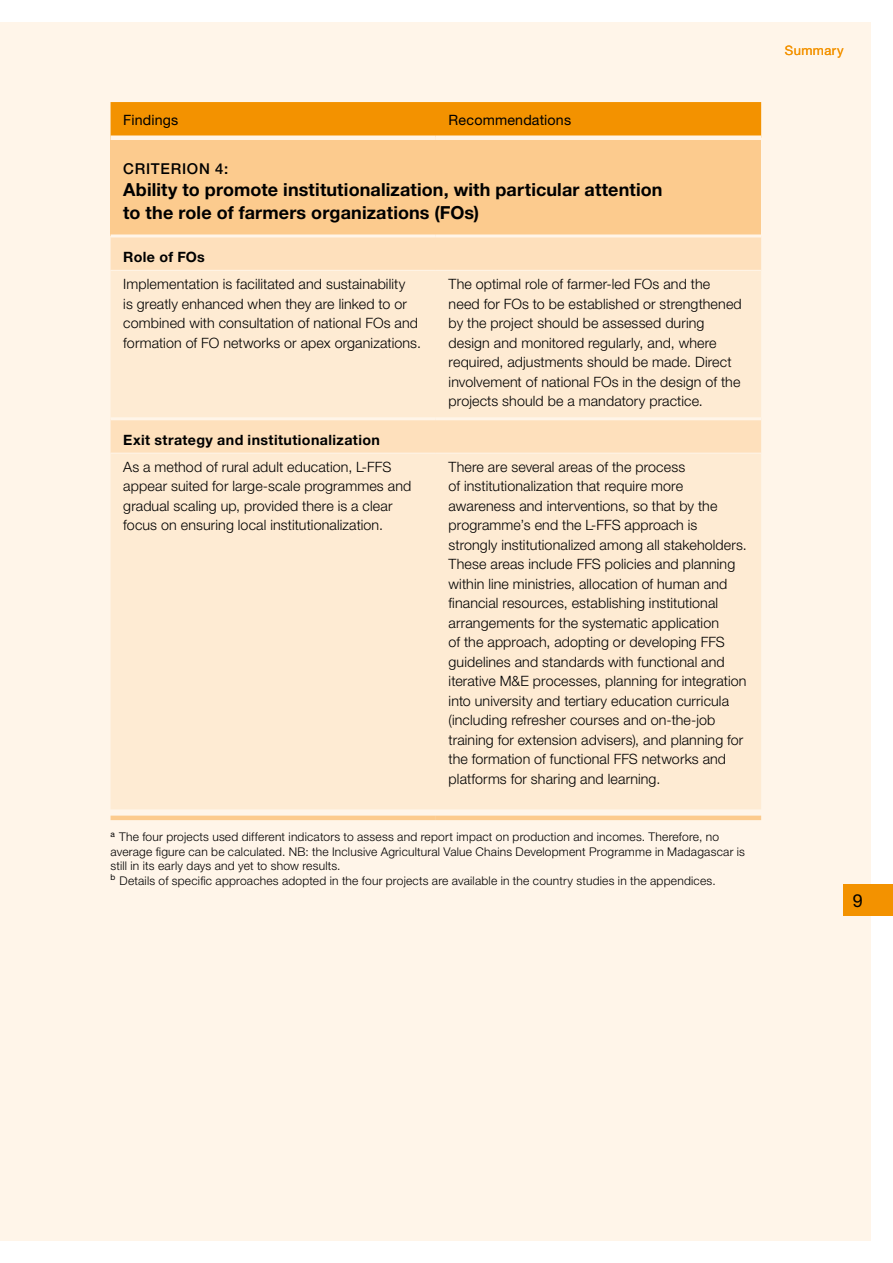
<style>
.page{position:relative;width:893px;height:1263px;background:#fff5e9}
.page>*{position:absolute;margin:0;border:0;box-sizing:border-box;transform-origin:0 0}
.t1{font:700 18px/22.5px "Helvetica Neue LT Std";letter-spacing:.005em;color:#000}
.t2{font:18px "Helvetica Neue LT Std";color:#000}
.t3{font:500 15px "Helvetica Neue LT Std";letter-spacing:.045em;color:#000}
.t4{font:300 14.25px/19.5px "Helvetica Neue LT Std";letter-spacing:.01em;color:#000}
.t5{font:700 14.25px "Helvetica Neue LT Std";letter-spacing:.025em;color:#000}
.t6{font:14.25px "Helvetica Neue LT Std";letter-spacing:.01em;color:#000}
.t7{font:13.05px "Helvetica Neue LT Std";letter-spacing:.03em;color:#f39200}
.t8{font:300 12px/14.4px "Helvetica Neue LT Std";letter-spacing:.015em;color:#000}
</style>
<div class="page">
<div style="left:0;top:0;width:893px;height:21px;background:#fff"></div>
<div style="left:0;top:1242px;width:893px;height:21px;background:#fff"></div>
<div style="left:872px;top:0;width:21px;height:1263px;background:#fff"></div>
<div style="left:111px;top:102px;width:650px;height:33px;background:#f39200"></div>
<div style="left:111px;top:138px;width:650px;height:98px;background:#fccb8e"></div>
<div style="left:111px;top:237px;width:650px;height:33px;background:#fee0bc"></div>
<div style="left:111px;top:271px;width:650px;height:538px;background:#feebd3"></div>
<div style="left:111px;top:135px;width:325px;height:5px;background:#fff5e9"></div>
<div style="left:436px;top:135px;width:325px;height:5px;background:#fff5e9"></div>
<hr style="left:111px;top:816px;width:325px;height:4px;background:#fccb8e">
<hr style="left:436px;top:816px;width:325px;height:4px;background:#fccb8e">
<hr style="left:111px;top:234px;width:325px;height:3px;background:#fff5e9">
<hr style="left:436px;top:234px;width:325px;height:3px;background:#fff5e9">
<hr style="left:111px;top:417px;width:325px;height:3px;background:#fff5e9">
<hr style="left:436px;top:417px;width:325px;height:3px;background:#fff5e9">
<hr style="left:111px;top:453px;width:325px;height:1px;background:#fff5e9">
<hr style="left:436px;top:453px;width:325px;height:1px;background:#fff5e9">
<div style="left:844px;top:884px;width:49px;height:32px;background:#f39200"></div>
<p class="t6" style="left:123px;top:111px;width:57px">Findings</p>
<p class="t6" style="left:449px;top:111px;width:124px">Recommendations</p>
<p class="t3" style="left:123px;top:160px;width:106px">CRITERION 4:</p>
<p class="t1" style="left:123px;top:178px;width:541px">Ability to promote institutionalization, with particular attention to the role of farmers organizations (FOs)</p>
<p class="t5" style="left:123px;top:248px;width:83px">Role of FOs</p>
<p class="t4" style="left:123px;top:274px;width:299px">Implementation is facilitated and sustainability<br>is greatly enhanced when they are linked to or combined with consultation of national FOs and formation of FO networks or apex organizations.</p>
<p class="t4" style="left:449px;top:274px;width:295px">The optimal role of farmer-led FOs and the need for FOs to be established or strengthened by the project should be assessed during design and monitored regularly, and, where required, adjustments should be made. Direct involvement of national FOs in the design of the projects should be a mandatory practice.</p>
<p class="t5" style="left:123px;top:431px;width:258px">Exit strategy and institutionalization</p>
<p class="t4" style="left:123px;top:457px;width:289px">As a method of rural adult education, L-FFS appear suited for large-scale programmes and gradual scaling up, provided there is a clear focus on ensuring local institutionalization.</p>
<p class="t4" style="left:449px;top:457px;width:300px">There are several areas of the process<br>of institutionalization that require more awareness and interventions, so that by the programme’s end the L-FFS approach is strongly institutionalized among all stakeholders.<br>These areas include FFS policies and planning within line ministries, allocation of human and financial resources, establishing institutional arrangements for the systematic application<br>of the approach, adopting or developing FFS guidelines and standards with functional and iterative M&amp;E processes, planning for integration into university and tertiary education curricula (including refresher courses and on-the-job training for extension advisers), and planning for the formation of functional FFS networks and platforms for sharing and learning.</p>
<p class="t8" style="left:111px;top:829px;width:636px"><sup>a</sup> The four projects used different indicators to assess and report impact on production and incomes. Therefore, no average figure can be calculated. NB: the Inclusive Agricultural Value Chains Development Programme in Madagascar is still in its early days and yet to show results.<br><sup>b</sup> Details of specific approaches adopted in the four projects are available in the country studies in the appendices.</p>
<p class="t7" style="left:785px;top:42px;width:60px">Summary</p>
<p class="t2" style="left:853px;top:889px;width:12px">9</p>
</div>
